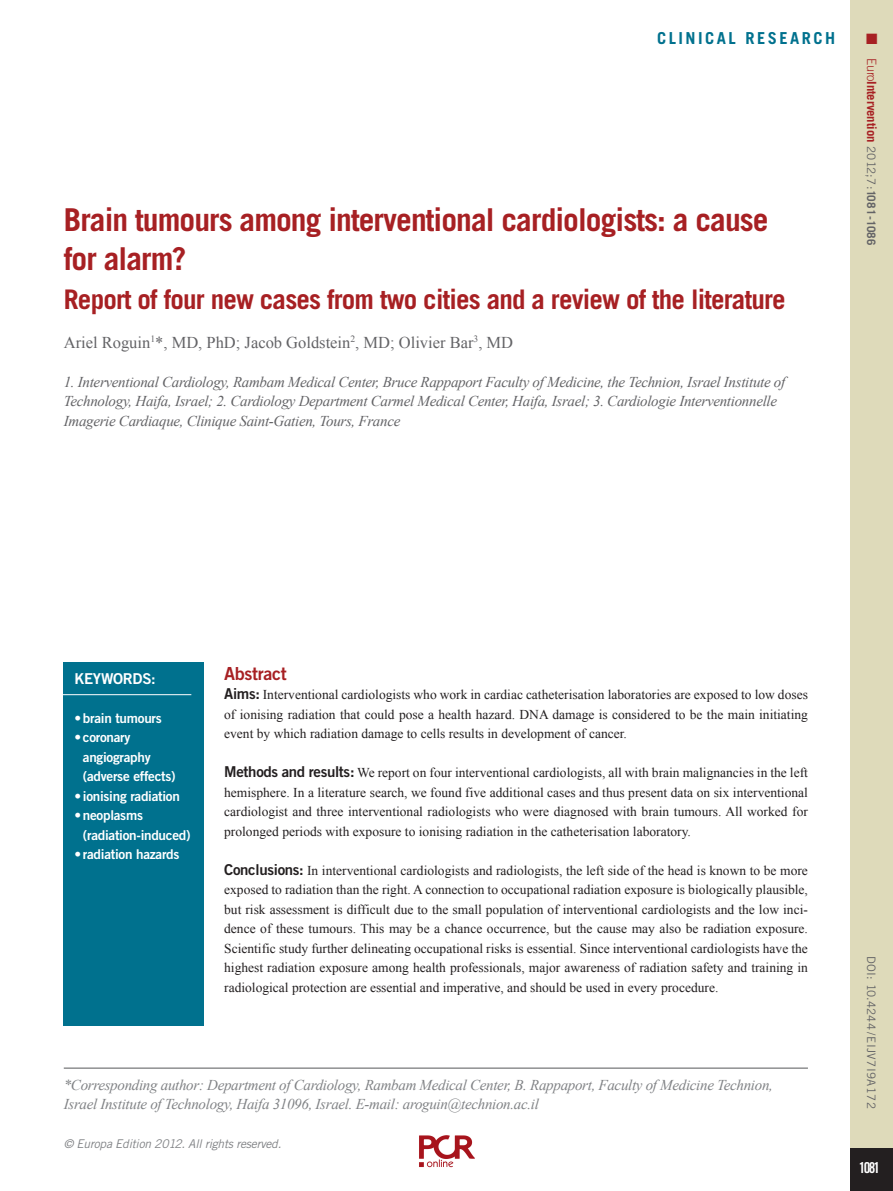
<style>
.page{position:relative;width:893px;height:1191px;background:#fff}
.page>*{position:absolute;margin:0;border:0;box-sizing:border-box;transform-origin:0 0}
.t1{font:700 31.5px/39px "Trade Gothic LT Std";letter-spacing:-.03em;color:#a72023}
.t2{font:700 27px "Trade Gothic LT Std";letter-spacing:-.03em;color:#a72023}
.t3{font:18px "Trade Gothic LT Std Bd 2";letter-spacing:-.02em;color:#a72023}
.t4{font:16.5px "Times New Roman";color:#636366}
.t5{font:700 16.5px "Trade Gothic LT Std";letter-spacing:.15em;color:#00718e}
.t6{font:italic 15px/19.5px "Times New Roman";letter-spacing:-.02em;color:#636366}
.t7{font:italic 15px/19.5px "Times New Roman";letter-spacing:-.02em;color:#808285}
.t8{font:15px "Trade Gothic LT Std Bd 2";letter-spacing:-.02em;color:#fff}
.t9{font:15px "Trade Gothic LT Std Bd Cn 20";color:#fff}
.t10{font:15px "Zapf Dingbats ITC";color:#a72023}
.t11{font:13.5px/19.5px "Times New Roman";color:#231f20;text-align:justify}
.t12{font:13.5px/19.5px "Trade Gothic LT Std Bd 2";letter-spacing:-.02em;color:#fff}
.t13{font:700 12.75px "Trade Gothic LT Std";letter-spacing:-.01em;color:#a72023}
.t14{font:italic 12px "Trade Gothic LT Std";letter-spacing:-.02em;color:#808285}
.t15{font:11.7px "Trade Gothic LT Std";letter-spacing:.03em;color:#636366}
.s1{font-weight:300}
.s2{font-weight:400;font-size:11.7px;color:#636366}
.s3{font-size:11.7px;color:#636366}
.s4{font-family:"Trade Gothic LT Std Bd 2";font-size:15px}
</style>
<div class="page">
<div style="left:850px;top:0;width:43px;height:1191px;background:#dedaba"></div>
<div style="left:850px;top:1148px;width:43px;height:43px;background:#231f20"></div>
<hr style="left:64px;top:1067px;width:744px;height:1px;background:#57585a">
<div style="left:64px;top:662px;width:140px;height:364px;background:#00718e"></div>
<hr style="left:62px;top:694px;width:129px;height:1px;background:#fff">
<img style="left:419px;top:1135px;width:56px;height:33px">
<p class="t5" style="left:657px;top:28px;width:180px">CLINICAL RESEARCH</p>
<h1 class="t1" style="left:64px;top:200px;width:706px">Brain tumours among interventional cardiologists: a cause for alarm?</h1>
<h2 class="t2" style="left:64px;top:283px;width:723px">Report of four new cases from two cities and a review of the literature</h2>
<p class="t4" style="left:64px;top:331px;width:451px">Ariel Roguin<sup>1</sup>*, MD, PhD; Jacob Goldstein<sup>2</sup>, MD; Olivier Bar<sup>3</sup>, MD</p>
<p class="t6" style="left:64px;top:372px;width:723px">1. Interventional Cardiology, Rambam Medical Center, Bruce Rappaport Faculty of Medicine, the Technion, Israel Institute of<br>Technology, Haifa, Israel; 2. Cardiology Department Carmel Medical Center, Haifa, Israel; 3. Cardiologie Interventionnelle<br>Imagerie Cardiaque, Clinique Saint-Gatien, Tours, France</p>
<p class="t10" style="left:866px;top:32px;width:13px">■</p>
<p class="t13" style="left:879px;top:58px;width:189px;rotate:90deg"><span class="s1">Euro</span>Intervention <span class="s2">2012;7:</span><span class="s3">1081-1086</span></p>
<p class="t8" style="left:74px;top:669px;width:83px">KEYWORDS:</p>
<p class="t12" style="left:74px;top:708px;width:89px">• brain tumours</p>
<p class="t12" style="left:83px;top:727px;width:94px;text-indent:-9px">• coronary angiography (adverse effects)</p>
<p class="t12" style="left:74px;top:786px;width:107px">• ionising radiation</p>
<p class="t12" style="left:83px;top:805px;width:109px;text-indent:-9px">• neoplasms (radiation-induced)</p>
<p class="t12" style="left:74px;top:844px;width:107px">• radiation hazards</p>
<h3 class="t3" style="left:224px;top:662px;width:64px">Abstract</h3>
<p class="t11" style="left:224px;top:684px;width:585px"><span class="s4">Aims:</span> Interventional cardiologists who work in cardiac catheterisation laboratories are exposed to low doses of ionising radiation that could pose a health hazard. DNA damage is considered to be the main initiating event by which radiation damage to cells results in development of cancer.</p>
<p class="t11" style="left:224px;top:762px;width:585px"><span class="s4">Methods and results:</span> We report on four interventional cardiologists, all with brain malignancies in the left hemisphere. In a literature search, we found five additional cases and thus present data on six interventional cardiologist and three interventional radiologists who were diagnosed with brain tumours. All worked for prolonged periods with exposure to ionising radiation in the catheterisation laboratory.</p>
<p class="t11" style="left:224px;top:860px;width:585px"><span class="s4">Conclusions:</span> In interventional cardiologists and radiologists, the left side of the head is known to be more exposed to radiation than the right. A connection to occupational radiation exposure is biologically plausible, but risk assessment is difficult due to the small population of interventional cardiologists and the low inci&shy;dence of these tumours. This may be a chance occurrence, but the cause may also be radiation exposure.<br>Scientific study further delineating occupational risks is essential. Since interventional cardiologists have the highest radiation exposure among health professionals, major awareness of radiation safety and training in radiological protection are essential and imperative, and should be used in every procedure.</p>
<p class="t7" style="left:64px;top:1074px;width:711px">*Corresponding author: Department of Cardiology, Rambam Medical Center, B. Rappaport, Faculty of Medicine Technion,<br>Israel Institute of Technology, Haifa 31096, Israel. E-mail: aroguin@technion.ac.il</p>
<p class="t14" style="left:64px;top:1136px;width:219px">© Europa Edition 2012. All rights reserved.</p>
<p class="t15" style="left:878px;top:955px;width:154px;rotate:90deg">DOI: 10.4244/EIJV7I9A172</p>
<p class="t9" style="left:859px;top:1158px;width:23px">1081</p>
</div>
